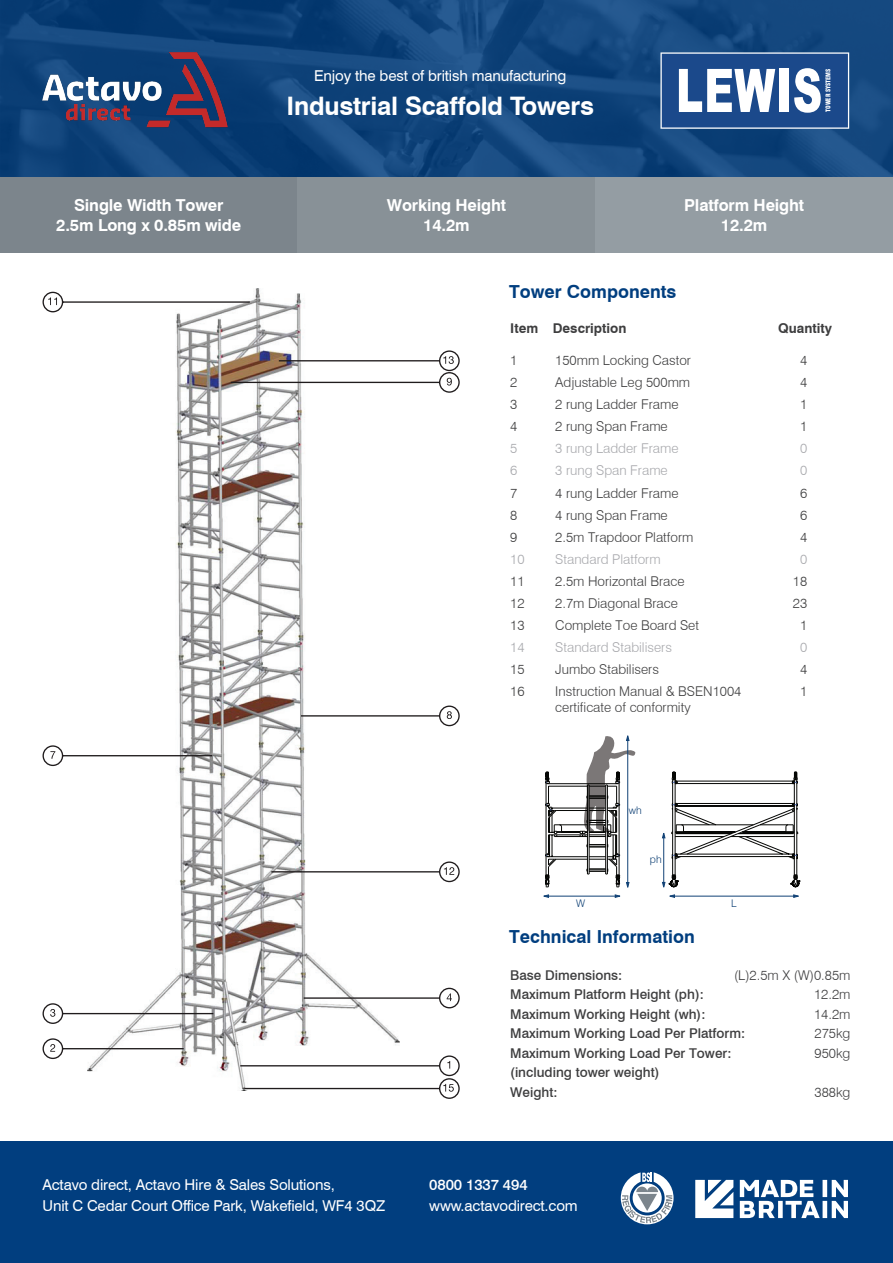
<style>
.page{position:relative;width:893px;height:1263px;background:#fff}
.page>*{position:absolute;margin:0;border:0;box-sizing:border-box;transform-origin:0 0}
.t1{font:700 25.5px "Swiss 721 BT";letter-spacing:-.01em;color:#fff}
.Subtitle{font:700 18px "Swiss 721 BT";color:#013e7f}
.Subtitle-2{font:700 16.5px "Swiss 721 BT";letter-spacing:-.01em;color:#fff}
.t2{font:15px/21px "Swiss 721 BT";letter-spacing:-.01em;color:#fff}
.t3{font:500 15px "Swiss 721 BT";letter-spacing:-.01em;color:#fff}
.Bodytext{font:300 13.5px "Swiss 721 BT";color:#3e3e3f}
.Bodytext-2{font:500 13.5px/19.5px "Swiss 721 BT";color:#3e3e3f}
.Bodytext-3{font:300 13.5px "Swiss 721 BT";color:#a8a9ad}
.Bodytext-4{font:700 13.5px "Swiss 721 BT";color:#3e3e3f}
.t4{font:300 10.5px "Swiss 721 BT";color:#114276}
.t5{font:900 condensed 6.3px "Swiss 721 BT";color:#fff;scale:.95 1}
</style>
<div class="page">
<svg style="left:0;top:0;width:893px;height:178px;fill:#10447b"></svg>
<div style="left:0;top:1142px;width:893px;height:121px;background:#013e7f"></div>
<svg style="left:621px;top:1172px;width:52px;height:52px"></svg>
<svg style="left:695px;top:1180px;width:38px;height:38px"></svg>
<svg style="left:740px;top:1180px;width:108px;height:38px"></svg>
<img style="left:35px;top:49px;width:199px;height:86px">
<svg style="left:660px;top:52px;width:189px;height:77px"></svg>
<div style="left:0;top:178px;width:298px;height:75px;background:#7c858c"></div>
<div style="left:298px;top:178px;width:297px;height:75px;background:#889197"></div>
<div style="left:595px;top:178px;width:298px;height:75px;background:#949da3"></div>
<svg style="left:793px;top:894px;width:6px;height:4px"></svg>
<svg style="left:669px;top:894px;width:6px;height:4px"></svg>
<hr style="left:674px;top:896px;width:120px;height:1px;background:#114276">
<svg style="left:615px;top:894px;width:5px;height:4px"></svg>
<svg style="left:543px;top:894px;width:6px;height:4px"></svg>
<hr style="left:548px;top:896px;width:67px;height:1px;background:#114276">
<svg style="left:545px;top:735px;width:255px;height:153px"></svg>
<hr style="left:627px;top:740px;width:1px;height:142px;background:#114276">
<img style="left:87px;top:288px;width:312px;height:784px">
<svg style="left:42px;top:1038px;width:143px;height:22px"></svg>
<svg style="left:42px;top:291px;width:209px;height:22px"></svg>
<svg style="left:229px;top:350px;width:231px;height:43px"></svg>
<svg style="left:42px;top:705px;width:418px;height:320px"></svg>
<svg style="left:50px;top:1009px;width:5px;height:8px"></svg>
<svg style="left:239px;top:1055px;width:221px;height:44px"></svg>
<svg style="left:302px;top:987px;width:158px;height:22px"></svg>
<svg style="left:270px;top:861px;width:190px;height:22px"></svg>
<p class="Subtitle-2" style="left:74px;top:196px;width:151px">Single Width Tower</p>
<p class="Subtitle-2" style="left:56px;top:215px;width:187px">2.5m Long x 0.85m wide</p>
<p class="t2" style="left:314px;top:65px;width:254px">Enjoy the best of british manufacturing</p>
<h1 class="t1" style="left:286px;top:91px;width:309px">Industrial Scaffold Towers</h1>
<p class="t5" style="left:824px;top:112px;width:47px;rotate:-90deg">TOWER SYSTEMS</p>
<p class="Subtitle-2" style="left:387px;top:196px;width:121px">Working Height</p>
<p class="Subtitle-2" style="left:423px;top:215px;width:48px">14.2m</p>
<p class="Subtitle-2" style="left:684px;top:196px;width:122px">Platform Height</p>
<p class="Subtitle-2" style="left:721px;top:215px;width:48px">12.2m</p>
<p class="Subtitle" style="left:509px;top:280px;width:169px">Tower Components</p>
<p class="Bodytext-4" style="left:510px;top:320px;width:29px">Item</p>
<p class="Bodytext-4" style="left:553px;top:320px;width:75px">Description</p>
<p class="Bodytext-4" style="left:778px;top:320px;width:55px">Quantity</p>
<p class="Bodytext" style="left:510px;top:352px;width:9px">1</p>
<p class="Bodytext" style="left:555px;top:352px;width:137px">150mm Locking Castor</p>
<p class="Bodytext" style="left:800px;top:352px;width:9px">4</p>
<p class="Bodytext" style="left:510px;top:374px;width:9px">2</p>
<p class="Bodytext" style="left:555px;top:374px;width:136px">Adjustable Leg 500mm</p>
<p class="Bodytext" style="left:800px;top:374px;width:9px">4</p>
<p class="Bodytext" style="left:510px;top:396px;width:9px">3</p>
<p class="Bodytext" style="left:555px;top:396px;width:125px">2 rung Ladder Frame</p>
<p class="Bodytext" style="left:800px;top:396px;width:9px">1</p>
<p class="Bodytext" style="left:510px;top:418px;width:9px">4</p>
<p class="Bodytext" style="left:555px;top:418px;width:114px">2 rung Span Frame</p>
<p class="Bodytext" style="left:800px;top:418px;width:9px">1</p>
<p class="Bodytext-3" style="left:510px;top:440px;width:9px">5</p>
<p class="Bodytext-3" style="left:555px;top:440px;width:125px">3 rung Ladder Frame</p>
<p class="Bodytext-3" style="left:800px;top:440px;width:9px">0</p>
<p class="Bodytext-3" style="left:510px;top:462px;width:9px">6</p>
<p class="Bodytext-3" style="left:555px;top:462px;width:114px">3 rung Span Frame</p>
<p class="Bodytext-3" style="left:800px;top:462px;width:9px">0</p>
<p class="Bodytext" style="left:510px;top:484px;width:9px">7</p>
<p class="Bodytext" style="left:555px;top:484px;width:125px">4 rung Ladder Frame</p>
<p class="Bodytext" style="left:800px;top:484px;width:9px">6</p>
<p class="Bodytext" style="left:510px;top:506px;width:9px">8</p>
<p class="Bodytext" style="left:555px;top:506px;width:114px">4 rung Span Frame</p>
<p class="Bodytext" style="left:800px;top:506px;width:9px">6</p>
<p class="Bodytext" style="left:510px;top:529px;width:9px">9</p>
<p class="Bodytext" style="left:555px;top:529px;width:140px">2.5m Trapdoor Platform</p>
<p class="Bodytext" style="left:800px;top:529px;width:9px">4</p>
<p class="Bodytext-3" style="left:510px;top:551px;width:16px">10</p>
<p class="Bodytext-3" style="left:555px;top:551px;width:107px">Standard Platform</p>
<p class="Bodytext-3" style="left:800px;top:551px;width:9px">0</p>
<p class="Bodytext" style="left:510px;top:573px;width:16px">11</p>
<p class="Bodytext" style="left:555px;top:573px;width:131px">2.5m Horizontal Brace</p>
<p class="Bodytext" style="left:793px;top:573px;width:16px">18</p>
<p class="Bodytext" style="left:510px;top:595px;width:16px">12</p>
<p class="Bodytext" style="left:555px;top:595px;width:124px">2.7m Diagonal Brace</p>
<p class="Bodytext" style="left:793px;top:595px;width:16px">23</p>
<p class="Bodytext" style="left:510px;top:617px;width:16px">13</p>
<p class="Bodytext" style="left:555px;top:617px;width:145px">Complete Toe Board Set</p>
<p class="Bodytext" style="left:800px;top:617px;width:9px">1</p>
<p class="Bodytext-3" style="left:510px;top:639px;width:16px">14</p>
<p class="Bodytext-3" style="left:555px;top:639px;width:118px">Standard Stabilisers</p>
<p class="Bodytext-3" style="left:800px;top:639px;width:9px">0</p>
<p class="Bodytext" style="left:510px;top:661px;width:16px">15</p>
<p class="Bodytext" style="left:555px;top:661px;width:105px">Jumbo Stabilisers</p>
<p class="Bodytext" style="left:800px;top:661px;width:9px">4</p>
<p class="Bodytext" style="left:510px;top:683px;width:16px">16</p>
<p class="Bodytext" style="left:555px;top:683px;width:188px">Instruction Manual &amp; BSEN1004</p>
<p class="Bodytext" style="left:800px;top:683px;width:9px">1</p>
<p class="Bodytext" style="left:555px;top:699px;width:137px">certificate of conformity</p>
<p class="t4" style="left:629px;top:804px;width:14px">wh</p>
<p class="t4" style="left:650px;top:853px;width:13px">ph</p>
<p class="t4" style="left:576px;top:896px;width:11px">W</p>
<p class="t4" style="left:731px;top:896px;width:7px">L</p>
<p class="Subtitle" style="left:509px;top:925px;width:187px">Technical Information</p>
<p class="Bodytext-2" style="left:510px;top:965px;width:114px">Base Dimensions:</p>
<p class="Bodytext-2" style="left:510px;top:985px;width:195px">Maximum Platform Height (ph):</p>
<p class="Bodytext-2" style="left:510px;top:1004px;width:197px">Maximum Working Height (wh):</p>
<p class="Bodytext-2" style="left:510px;top:1024px;width:236px">Maximum Working Load Per Platform:</p>
<p class="Bodytext-2" style="left:510px;top:1043px;width:223px">Maximum Working Load Per Tower: (including tower weight)</p>
<p class="Bodytext-2" style="left:510px;top:1082px;width:49px">Weight:</p>
<p class="Bodytext" style="left:734px;top:967px;width:118px">(L)2.5m X (W)0.85m</p>
<p class="Bodytext" style="left:814px;top:986px;width:38px">12.2m</p>
<p class="Bodytext" style="left:814px;top:1006px;width:38px">14.2m</p>
<p class="Bodytext" style="left:814px;top:1025px;width:37px">275kg</p>
<p class="Bodytext" style="left:814px;top:1045px;width:37px">950kg</p>
<p class="Bodytext" style="left:814px;top:1084px;width:37px">388kg</p>
<p class="t2" style="left:43px;top:1174px;width:344px">Actavo direct, Actavo Hire &amp; Sales Solutions,<br>Unit C Cedar Court Office Park, Wakefield, WF4 3QZ</p>
<p class="t3" style="left:429px;top:1176px;width:100px">0800 1337 494</p>
<p class="t2" style="left:429px;top:1195px;width:150px">www.actavodirect.com</p>
</div>
